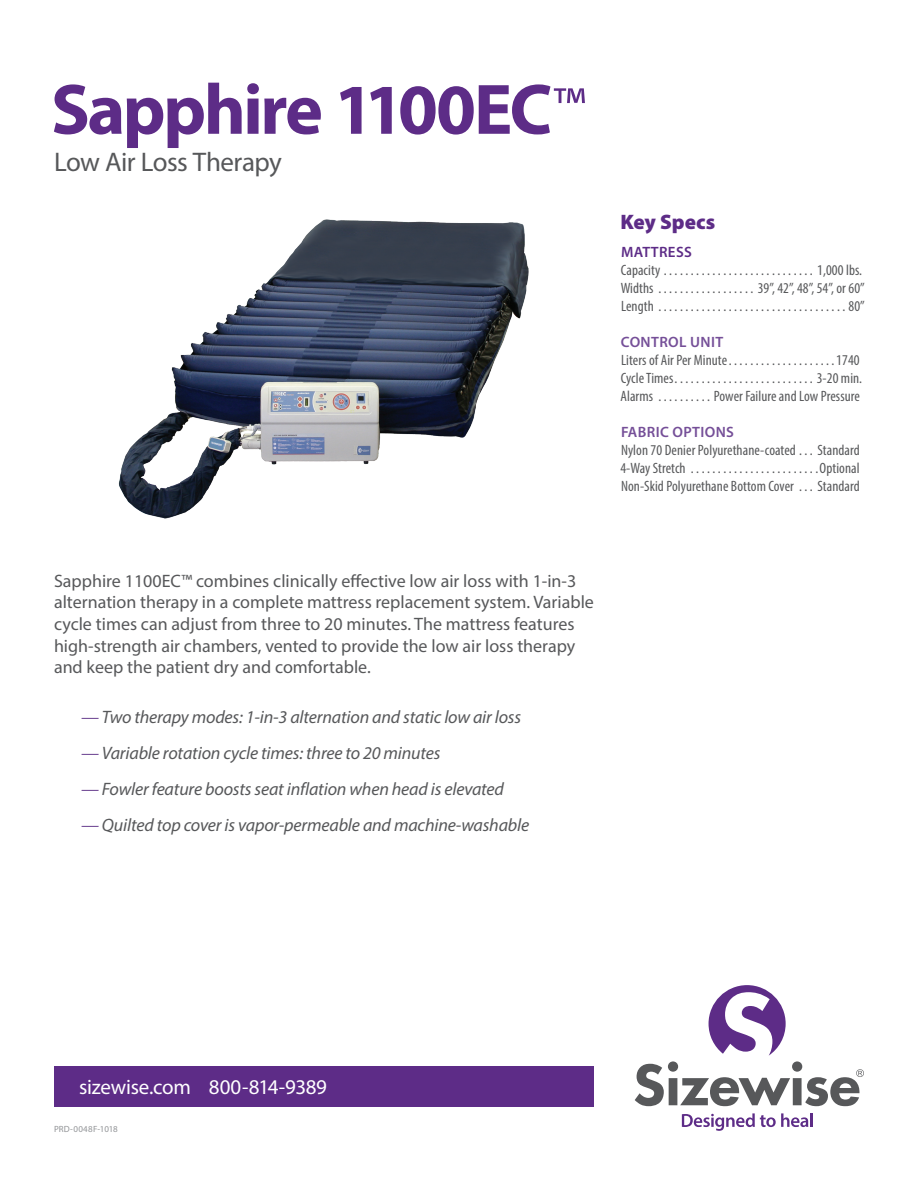
<style>
.page{position:relative;width:918px;height:1188px;background:#fff}
.page>*{position:absolute;margin:0;border:0;box-sizing:border-box;transform-origin:0 0}
.t1{font:700 72px "Myriad Pro";letter-spacing:-.035em;color:#5d2c87}
.t2{font:27px "Myriad Pro";letter-spacing:-.025em;color:#57585a}
.t3{font:21px "Myriad Pro";letter-spacing:-.015em;color:#fff}
.t4{font:900 21px "Myriad Pro";color:#5d2c87}
.t5{font:18px/21.6px "Myriad Pro";color:#57585a}
.t6{font:italic 18px "Myriad Pro";letter-spacing:-.01em;color:#57585a}
.t7{font:condensed 15px "Myriad Pro";letter-spacing:.005em;color:#57585a}
.t8{font:600 15px "Myriad Pro";letter-spacing:.025em;color:#754f98}
.t9{font:600 15px "Myriad Pro";letter-spacing:.02em;color:#5d2c87}
.t10{font:9px "Myriad Pro";letter-spacing:.02em;color:#939598}
.s1{font-weight:400;font-size:54px}
.s2{color:#754f98}
</style>
<div class="page">
<img style="left:118px;top:219px;width:411px;height:300px">
<svg style="left:682px;top:1113px;width:126px;height:18px"></svg>
<hr style="left:810px;top:1113px;width:3px;height:14px;background:#5d2c87">
<svg style="left:635px;top:985px;width:229px;height:121px"></svg>
<div style="left:54px;top:1066px;width:540px;height:41px;background:#5d2c87"></div>
<p class="t1" style="left:51px;top:63px;width:536px">Sapphire 1100EC<span class="s1">™</span></p>
<p class="t2" style="left:54px;top:146px;width:229px">Low Air Loss Therapy</p>
<p class="t4" style="left:620px;top:210px;width:96px">Key Specs</p>
<p class="t9" style="left:621px;top:242px;width:72px">MATTRESS</p>
<p class="t7" style="left:621px;top:260px;width:241px">Capacity . . . . . . . . . . . . . . . . . . . . . . . . . . . . 1,000 lbs.</p>
<p class="t7" style="left:621px;top:278px;width:246px">Widths . . . . . . . . . . . . . . . . . . 39”, 42”, 48”, 54”, or 60”</p>
<p class="t7" style="left:621px;top:296px;width:245px">Length . . . . . . . . . . . . . . . . . . . . . . . . . . . . . . . . . . . 80”</p>
<p class="t8" style="left:621px;top:332px;width:104px">CONTROL UNIT</p>
<p class="t7" style="left:621px;top:350px;width:240px">Liters of Air Per Minute . . . . . . . . . . . . . . . . . . . 1740</p>
<p class="t7" style="left:621px;top:368px;width:241px">Cycle Times . . . . . . . . . . . . . . . . . . . . . . . . . 3-20 min.</p>
<p class="t7" style="left:621px;top:386px;width:241px">Alarms . . . . . . . . . . Power Failure and Low Pressure</p>
<p class="t8" style="left:621px;top:422px;width:114px">FABRIC OPTIONS</p>
<p class="t7" style="left:621px;top:440px;width:240px">Nylon 70 Denier Polyurethane-coated . . . Standard</p>
<p class="t7" style="left:620px;top:458px;width:241px">4-Way Stretch . . . . . . . . . . . . . . . . . . . . . . . Optional</p>
<p class="t7" style="left:621px;top:476px;width:240px">Non-Skid Polyurethane Bottom Cover . . . Standard</p>
<p class="t5" style="left:54px;top:570px;width:541px">Sapphire 1100EC™ combines clinically effective low air loss with 1-in-3 alternation therapy in a complete mattress replacement system. Variable cycle times can adjust from three to 20 minutes. The mattress features high-strength air chambers, vented to provide the low air loss therapy and keep the patient dry and comfortable.</p>
<p class="t6" style="left:81px;top:705px;width:442px"><span class="s2">—</span> Two therapy modes: 1-in-3 alternation and static low air loss</p>
<p class="t6" style="left:81px;top:741px;width:361px"><span class="s2">—</span> Variable rotation cycle times: three to 20 minutes</p>
<p class="t6" style="left:81px;top:777px;width:425px"><span class="s2">—</span> Fowler feature boosts seat inflation when head is elevated</p>
<p class="t6" style="left:81px;top:813px;width:450px"><span class="s2">—</span> Quilted top cover is vapor-permeable and machine-washable</p>
<p class="t3" style="left:79px;top:1074px;width:250px">sizewise.com 800-814-9389</p>
<p class="t10" style="left:54px;top:1123px;width:65px">PRD-0048F-1018</p>
</div>
